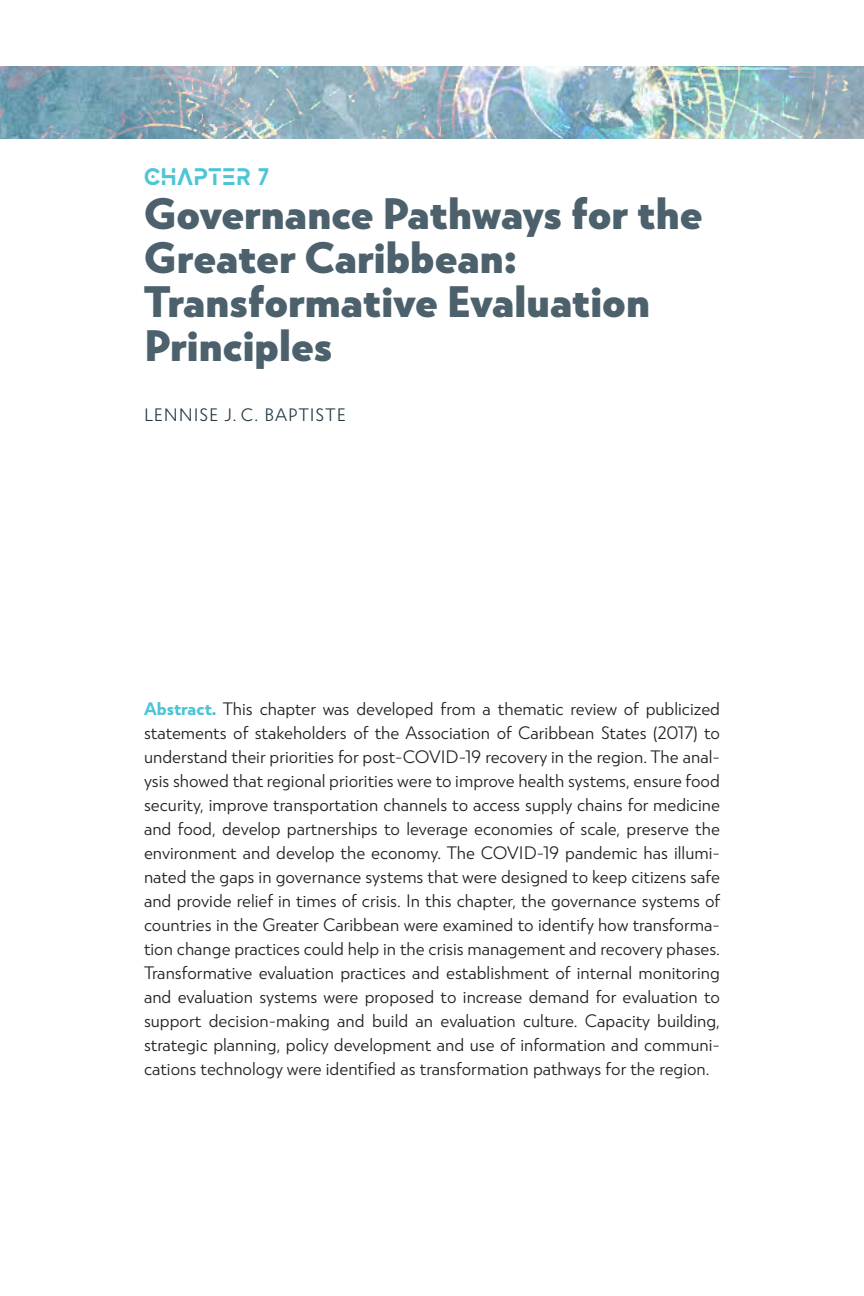
<style>
.page{position:relative;width:864px;height:1296px;background:#fff}
.page>*{position:absolute;margin:0;border:0;box-sizing:border-box;transform-origin:0 0}
.t1{font:900 44px/44px "Atlan";color:#4c616c}
.t2{font:700 24px "MADE Evolve Sans EVO";letter-spacing:.02em;color:#4dc5d5}
.t3{font:300 18px/24px "Atlan";color:#231f20;text-align:justify}
.t4{font:300 18px "Atlan";letter-spacing:.055em;color:#243842}
.s1{font-weight:700;color:#4dc5d5}
</style>
<div class="page">
<img style="left:0;top:66px;width:864px;height:72px">
<h2 class="t2" style="left:144px;top:162px;width:127px">CHAPTER 7</h2>
<h1 class="t1" style="left:144px;top:191px;width:560px">Governance Pathways for the<br>Greater Caribbean:<br>Transformative Evaluation<br>Principles</h1>
<p class="t4" style="left:144px;top:405px;width:203px">LENNISE J. C. BAPTISTE</p>
<p class="t3" style="left:144px;top:696px;width:578px"><span class="s1">Abstract.</span> This chapter was developed from a thematic review of publicized statements of stakeholders of the Association of Caribbean States (2017) to understand their priorities for post-COVID-19 recovery in the region. The anal&shy;ysis showed that regional priorities were to improve health systems, ensure food security, improve transportation channels to access supply chains for medicine and food, develop partnerships to leverage economies of scale, preserve the environment and develop the economy. The COVID-19 pandemic has illumi&shy;nated the gaps in governance systems that were designed to keep citizens safe and provide relief in times of crisis. In this chapter, the governance systems of countries in the Greater Caribbean were examined to identify how transforma&shy;tion change practices could help in the crisis management and recovery phases.<br>Transformative evaluation practices and establishment of internal monitoring and evaluation systems were proposed to increase demand for evaluation to support decision-making and build an evaluation culture. Capacity building, strategic planning, policy development and use of information and communi&shy;cations technology were identified as transformation pathways for the region.</p>
</div>
